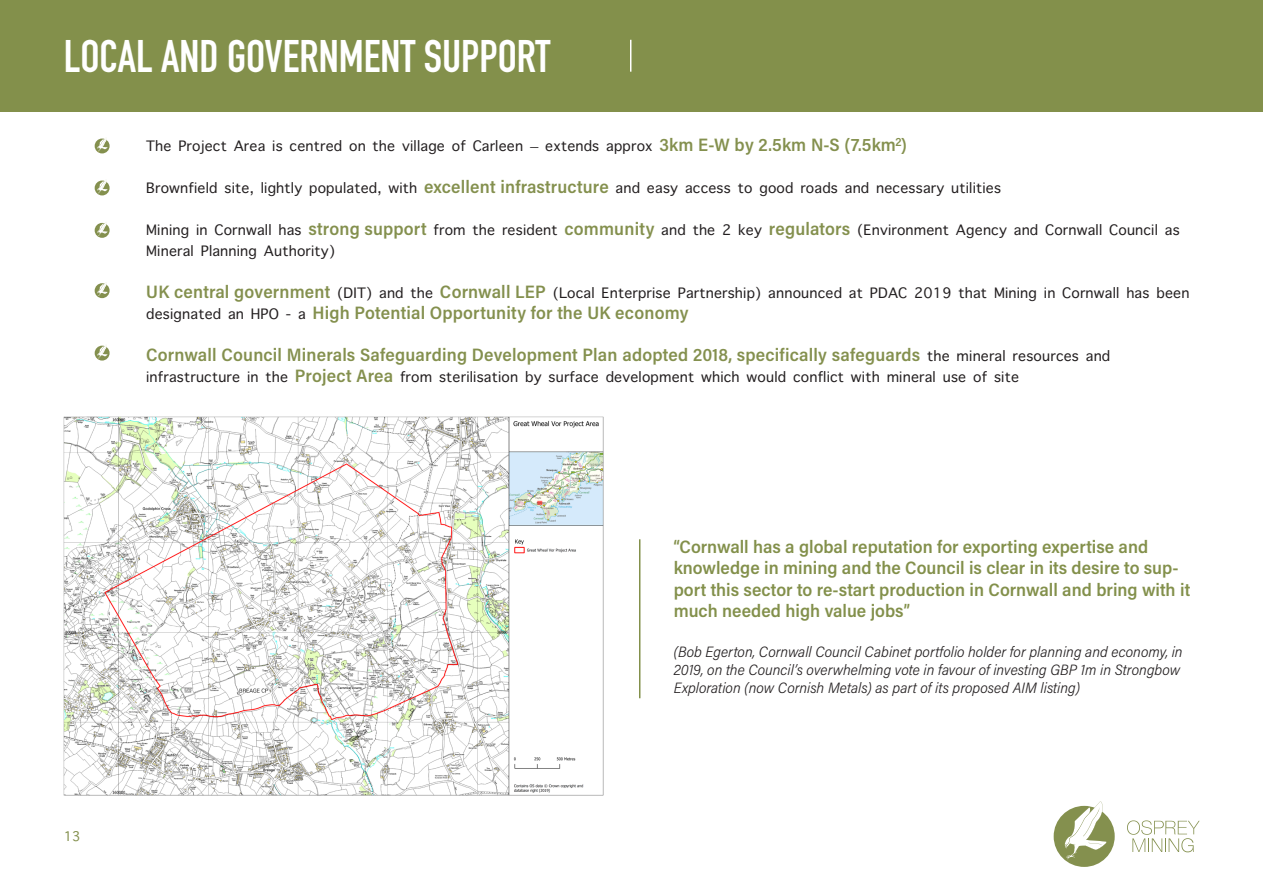
<style>
.page{position:relative;width:1263px;height:893px;background:#fff}
.page>*{position:absolute;margin:0;border:0;box-sizing:border-box;transform-origin:0 0}
.t1{font:700 45px "DIN Condensed";color:#fff}
.t2{font:19.5px "Apple Symbols";color:#231f20}
.t3{font:600 18px "Acumin Pro Semi Cond";letter-spacing:.01em;color:#84904e}
.t4{font:600 18px/21.6px "Acumin Pro Semi Cond";color:#83904b}
.t5{font:italic 300 15px/18px "Acumin Pro Semi Cond";color:#231f20}
.t6{font:600 12px "Acumin Pro Semi Cond";color:#84904e}
.s1{color:#231f20}
</style>
<div class="page">
<svg style="left:1053px;top:805px;width:63px;height:63px"></svg>
<svg style="left:1127px;top:820px;width:72px;height:32px"></svg>
<div style="left:1054px;top:806px;width:61px;height:61px;background:#84904e;border-radius:50%"></div>
<svg style="left:1064px;top:801px;width:43px;height:59px"></svg>
<div style="left:0;top:0;width:1263px;height:112px;background:#83904b"></div>
<svg style="left:94px;top:180px;width:16px;height:16px"></svg>
<div style="left:95px;top:181px;width:15px;height:14px;background:#84904e;border-radius:50%"></div>
<svg style="left:97px;top:180px;width:11px;height:14px"></svg>
<svg style="left:94px;top:138px;width:16px;height:16px"></svg>
<div style="left:95px;top:139px;width:15px;height:14px;background:#84904e;border-radius:50%"></div>
<svg style="left:97px;top:138px;width:11px;height:14px"></svg>
<svg style="left:95px;top:223px;width:15px;height:15px"></svg>
<svg style="left:97px;top:222px;width:11px;height:15px"></svg>
<svg style="left:95px;top:283px;width:15px;height:15px"></svg>
<svg style="left:97px;top:283px;width:11px;height:14px"></svg>
<svg style="left:94px;top:345px;width:16px;height:16px"></svg>
<svg style="left:95px;top:346px;width:15px;height:15px"></svg>
<svg style="left:97px;top:345px;width:11px;height:14px"></svg>
<img style="left:64px;top:417px;width:540px;height:379px">
<hr style="left:630px;top:40px;width:1px;height:32px;background:#fff">
<hr style="left:639px;top:539px;width:1px;height:159px;background:#83904b">
<p class="t1" style="left:64px;top:26px;width:488px">LOCAL AND GOVERNMENT SUPPORT</p>
<p class="t2" style="left:276px;top:132px;width:46px">▲ ■▼</p>
<p class="t2" style="left:349px;top:132px;width:73px">□■ ▼ ❖ ●●</p>
<p class="t2" style="left:452px;top:132px;width:73px">□ ● ■</p>
<p class="t2" style="left:561px;top:132px;width:40px">▼■▲</p>
<p class="t3" style="left:637px;top:132px;width:272px"><span class="s1">□</span> 3km E-W by 2.5km N-S (7.5km )</p>
<p class="t2" style="left:161px;top:174px;width:201px">□■ ● ▲▼ ● ▼● □◆●▼</p>
<p class="t3" style="left:403px;top:174px;width:230px"><span class="s1">▼</span> excellent infrastructure <span class="s1">■</span></p>
<p class="t2" style="left:663px;top:174px;width:261px">▲ ▲▲ ▼□ □□ □ ▲ ■ ■ ▲▲</p>
<p class="t2" style="left:951px;top:174px;width:51px">◆▼●▼ ▲</p>
<p class="t3" style="left:161px;top:216px;width:319px"><span class="s1">■</span> <span class="s1">■</span> <span class="s1">■</span> <span class="s1">□</span> <span class="s1">■</span> <span class="s1">●●</span> <span class="s1">▲</span> strong support <span class="s1">□</span> <span class="s1">▼</span></p>
<p class="t3" style="left:516px;top:216px;width:185px"><span class="s1">▲</span> <span class="s1">■▼</span> community <span class="s1">■</span> <span class="s1">▼</span></p>
<p class="t3" style="left:769px;top:216px;width:182px">regulators <span class="s1">■❖</span> <span class="s1">□■</span> <span class="s1">■▼</span></p>
<p class="t2" style="left:1054px;top:216px;width:127px">□■ ●● □◆■ ● ▲</p>
<p class="t2" style="left:161px;top:237px;width:89px">■ ● ●■■■</p>
<p class="t2" style="left:274px;top:237px;width:48px">◆▼□▼</p>
<p class="t3" style="left:146px;top:279px;width:186px">UK central government</p>
<p class="t3" style="left:387px;top:279px;width:239px"><span class="s1">■</span> <span class="s1">▼</span> Cornwall LEP <span class="s1">□</span> <span class="s1">●</span> <span class="s1">■▼</span></p>
<p class="t2" style="left:656px;top:279px;width:81px">▲ ▼■ ▲</p>
<p class="t2" style="left:776px;top:279px;width:43px">■■□◆■</p>
<p class="t2" style="left:958px;top:279px;width:193px">▼ ▼ ■■ ■ □■ ●● ▲</p>
<p class="t2" style="left:1181px;top:279px;width:10px">■</p>
<p class="t2" style="left:163px;top:300px;width:43px">▲■▼</p>
<p class="t3" style="left:313px;top:300px;width:377px">High Potential Opportunity for the UK economy</p>
<p class="t3" style="left:146px;top:342px;width:789px">Cornwall Council Minerals Safeguarding Development Plan adopted 2018, specifically safeguards <span class="s1">▼</span></p>
<p class="t2" style="left:973px;top:342px;width:131px">■ ● ▲□◆ ▲ ■</p>
<p class="t3" style="left:150px;top:363px;width:370px"><span class="s1">■</span> <span class="s1">▲▼</span> <span class="s1">◆</span> <span class="s1">▼◆</span> <span class="s1">■</span> <span class="s1">▼</span> Project Area <span class="s1">□</span> <span class="s1">▲▼</span> <span class="s1">●</span> <span class="s1">▲</span> <span class="s1">▼</span> <span class="s1">□■</span></p>
<p class="t2" style="left:622px;top:364px;width:30px">❖ ●□</p>
<p class="t2" style="left:758px;top:364px;width:115px">□◆● □■ ● ▼ ▼</p>
<p class="t2" style="left:903px;top:364px;width:110px">■ ● ◆▲ □ ▲▼</p>
<p class="t6" style="left:895px;top:134px;width:8px">2</p>
<p class="t4" style="left:674px;top:535px;width:518px">“Cornwall has a global reputation for exporting expertise and knowledge in mining and the Council is clear in its desire to sup&shy;port this sector to re-start production in Cornwall and bring with it much needed high value jobs”</p>
<p class="t5" style="left:674px;top:642px;width:510px">(Bob Egerton, Cornwall Council Cabinet portfolio holder for planning and economy, in<br>2019, on the Council’s overwhelming vote in favour of investing GBP 1m in Strongbow<br>Exploration (now Cornish Metals) as part of its proposed AIM listing)</p>
</div>
